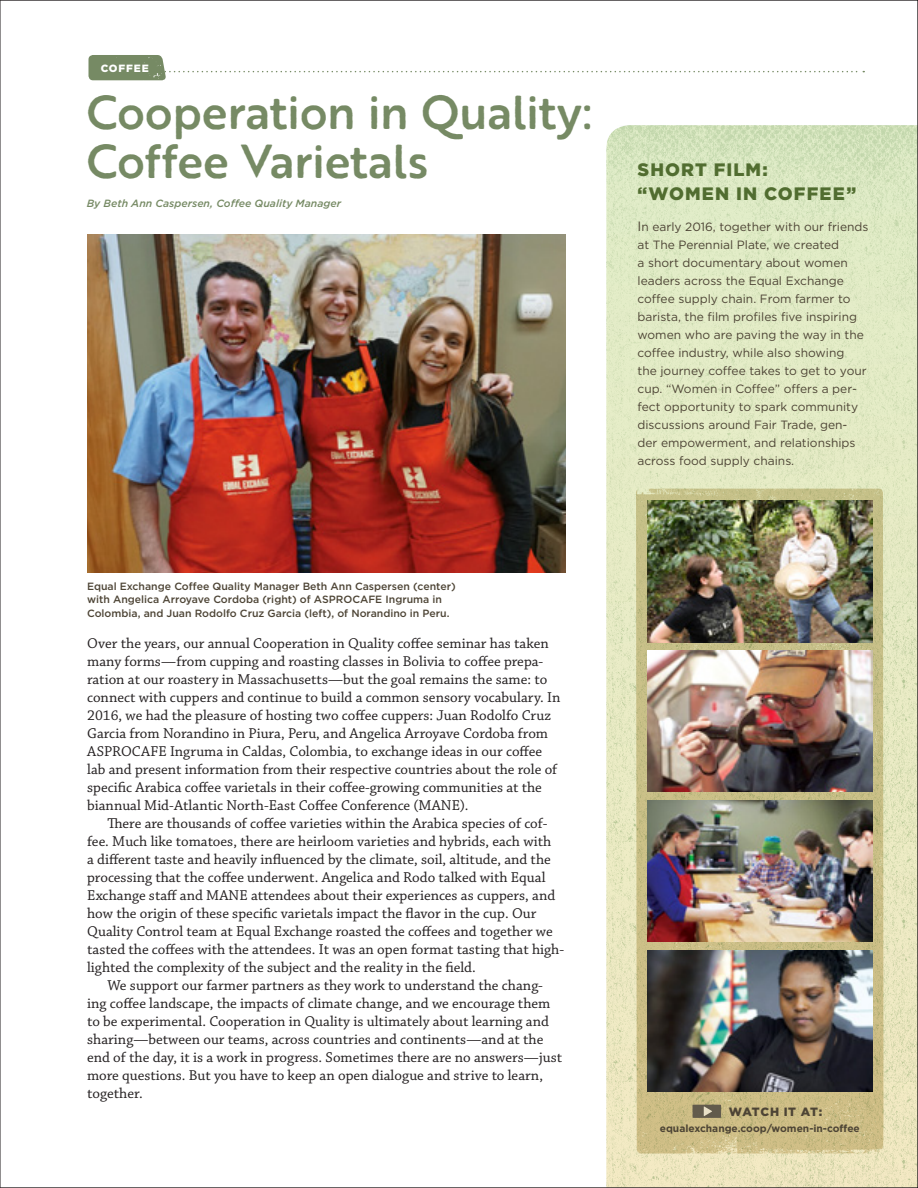
<style>
.page{position:relative;width:918px;height:1188px;background:#fff}
.page>*{position:absolute;margin:0;border:0;box-sizing:border-box;transform-origin:0 0}
.article_title{font:500 46.5px/49.5px "Brother 1816 Printed";letter-spacing:-.01em;color:#768a64}
.sidebar_title{font:900 18px/24px "Gotham";letter-spacing:.065em;color:#516d30}
.body_p{font:15px/18px "Chaparral Pro";color:#231f20}
.body_p_first{font:15px/18px "Chaparral Pro";color:#231f20}
.body_p_sidebar_first{font:12px/18px "Gotham";color:#4d4435}
.sidebar_title-2{font:900 12px "Gotham";letter-spacing:.035em;color:#4d4435}
.figure_caption{font:500 10.5px/13.5px "Gotham";color:#4d4435}
.article_author{font:italic 500 10.5px "Gotham";color:#768a64}
.article_heading{font:900 10.5px "Gotham";letter-spacing:.085em;color:#fff}
.sidebar_cta{font:700 10.2px "Gotham";color:#4d4435}
.s1{font-size:13.5px}
</style>
<div class="page">
<img style="left:1px;top:0;width:917px;height:1188px">
<hr style="left:0;top:0;width:1px;height:1188px;background:#231f20">
<p class="article_heading" style="left:101px;top:61px;width:50px">COFFEE</p>
<p class="article_title" style="left:87px;top:86px;width:507px">Cooperation in Quality:<br>Coffee Varietals</p>
<p class="article_author" style="left:87px;top:196px;width:256px">By Beth Ann Caspersen, Coffee Quality Manager</p>
<p class="figure_caption" style="left:87px;top:579px;width:370px">Equal Exchange Coffee Quality Manager Beth Ann Caspersen (center) with Angelica Arroyave Cordoba (right) of ASPROCAFE Ingruma in<br>Colombia, and Juan Rodolfo Cruz Garcia (left), of Norandino in Peru.</p>
<p class="body_p_first" style="left:87px;top:635px;width:475px">Over the years, our annual Cooperation in Quality coffee seminar has taken many forms—from cupping and roasting classes in Bolivia to coffee prepa&shy;ration at our roastery in Massachusetts—but the goal remains the same: to connect with cuppers and continue to build a common sensory vocabulary. In 2016, we had the pleasure of hosting two coffee cuppers: Juan Rodolfo Cruz Garcia from Norandino in Piura, Peru, and Angelica Arroyave Cordoba from ASPROCAFE Ingruma in Caldas, Colombia, to exchange ideas in our coffee lab and present information from their respective countries about the role of specific Arabica coffee varietals in their coffee-growing communities at the biannual Mid-Atlantic North-East Coffee Conference (MANE).</p>
<p class="body_p" style="left:87px;top:815px;width:479px;text-indent:20px">There are thousands of coffee varieties within the Arabica species of cof&shy;fee. Much like tomatoes, there are heirloom varieties and hybrids, each with<br>a different taste and heavily influenced by the climate, soil, altitude, and the processing that the coffee underwent. Angelica and Rodo talked with Equal Exchange staff and MANE attendees about their experiences as cuppers, and how the origin of these specific varietals impact the flavor in the cup. Our Quality Control team at Equal Exchange roasted the coffees and together we tasted the coffees with the attendees. It was an open format tasting that high&shy;lighted the complexity of the subject and the reality in the field.</p>
<p class="body_p" style="left:87px;top:977px;width:476px;text-indent:20px">We support our farmer partners as they work to understand the chang&shy;ing coffee landscape, the impacts of climate change, and we encourage them to be experimental. Cooperation in Quality is ultimately about learning and sharing—between our teams, across countries and continents—and at the end of the day, it is a work in progress. Sometimes there are no answers—just more questions. But you have to keep an open dialogue and strive to learn, together.</p>
<p class="sidebar_title" style="left:638px;top:158px;width:220px">SHORT FILM: “WOMEN IN COFFEE”</p>
<p class="body_p_sidebar_first" style="left:638px;top:217px;width:233px"><span class="s1">I</span>n early 2016, together with our friends at The Perennial Plate, we created<br>a short documentary about women leaders across the Equal Exchange coffee supply chain. From farmer to barista, the film profiles five inspiring women who are paving the way in the coffee industry, while also showing<br>the journey coffee takes to get to your cup. “Women in Coffee” offers a per&shy;fect opportunity to spark community discussions around Fair Trade, gen&shy;der empowerment, and relationships across food supply chains.</p>
<p class="sidebar_title-2" style="left:729px;top:1103px;width:95px">WATCH IT AT:</p>
<p class="sidebar_cta" style="left:660px;top:1122px;width:202px">equalexchange.coop/women-in-coffee</p>
</div>
